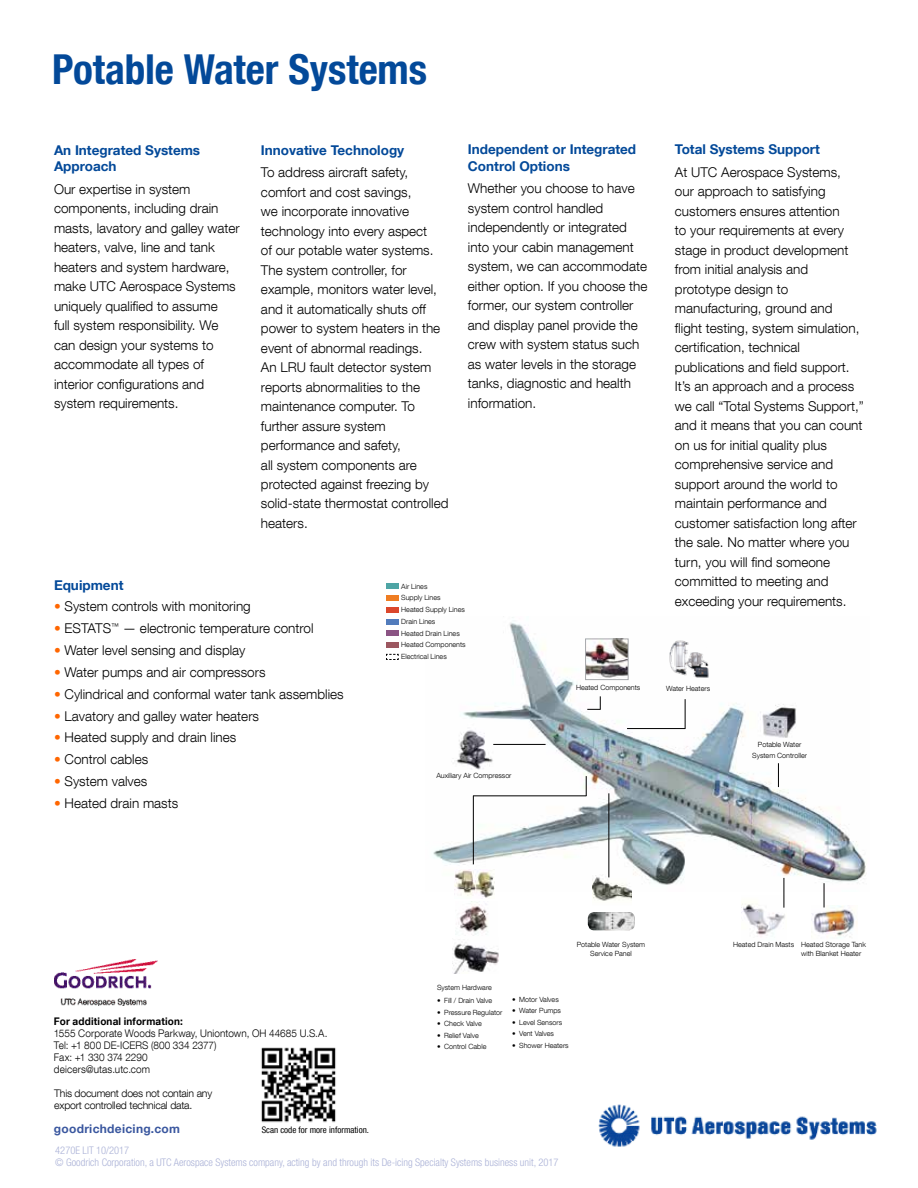
<style>
.page{position:relative;width:918px;height:1188px;background:#fff}
.page>*{position:absolute;margin:0;border:0;box-sizing:border-box;transform-origin:0 0}
.t1{font:700 condensed 41.25px "Helvetica Neue LT Com";letter-spacing:-.005em;color:#034999}
.t2{font:300 13.5px/19.5px "Helvetica Neue LT Com";color:#000}
.t3{font:700 13.5px/16.5px "Helvetica Neue LT Com";color:#034999}
.t4{font:700 12px "Helvetica Neue LT Com";letter-spacing:.025em;color:#3a579f}
.t5{font:300 condensed 10.5px/12px "Helvetica Neue LT Com";color:#abb2d7}
.t6{font:300 10.5px/12px "Helvetica Neue LT Com";letter-spacing:-.005em;color:#000;scale:.95 1}
.t7{font:300 10.5px/12px "Helvetica Neue LT Com";letter-spacing:-.005em;color:#000}
.t8{font:700 10.5px "Helvetica Neue LT Com";letter-spacing:.015em;color:#000;scale:.95 1}
.t9{font:condensed 9px "Helvetica Neue LT Com";color:#000}
.t10{font:300 7.2px/11.7px "Helvetica Neue LT Com";color:#000}
.s1{color:#f60}
</style>
<div class="page">
<img style="left:261px;top:1047px;width:75px;height:76px">
<img style="left:598px;top:1104px;width:279px;height:43px">
<img style="left:55px;top:959px;width:102px;height:47px">
<img style="left:433px;top:617px;width:433px;height:275px">
<div style="left:386px;top:584px;width:12px;height:5px;background:#4ea5a5"></div>
<div style="left:386px;top:596px;width:12px;height:5px;background:#ef7d22"></div>
<div style="left:386px;top:607px;width:12px;height:5px;background:#db472c"></div>
<div style="left:386px;top:619px;width:12px;height:5px;background:#527cbc"></div>
<div style="left:386px;top:631px;width:12px;height:5px;background:#8b5484"></div>
<div style="left:386px;top:642px;width:12px;height:5px;background:#9c5760"></div>
<svg style="left:386px;top:654px;width:13px;height:6px"></svg>
<img style="left:669px;top:635px;width:42px;height:46px">
<img style="left:453px;top:943px;width:46px;height:31px">
<img style="left:452px;top:723px;width:46px;height:46px">
<img style="left:454px;top:870px;width:40px;height:28px">
<img style="left:587px;top:641px;width:39px;height:37px">
<div style="left:585px;top:639px;width:43px;height:41px;border:1px solid #a7a9ac"></div>
<img style="left:811px;top:905px;width:46px;height:33px">
<img style="left:741px;top:895px;width:44px;height:40px">
<img style="left:592px;top:875px;width:39px;height:26px">
<img style="left:588px;top:912px;width:47px;height:18px">
<img style="left:458px;top:901px;width:30px;height:35px">
<img style="left:749px;top:695px;width:47px;height:45px">
<svg style="left:778px;top:763px;width:1px;height:24px"></svg>
<svg style="left:824px;top:883px;width:1px;height:24px"></svg>
<hr style="left:784px;top:878px;width:1px;height:30px;background:#000">
<hr style="left:609px;top:793px;width:1px;height:84px;background:#000">
<hr style="left:493px;top:744px;width:53px;height:1px;background:#000">
<svg style="left:587px;top:696px;width:14px;height:14px"></svg>
<hr style="left:627px;top:728px;width:58px;height:1px;background:#000">
<hr style="left:685px;top:699px;width:1px;height:30px;background:#000">
<hr style="left:473px;top:796px;width:113px;height:1px;background:#000">
<svg style="left:586px;top:776px;width:1px;height:20px"></svg>
<hr style="left:473px;top:796px;width:1px;height:68px;background:#000">
<h1 class="t1" style="left:52px;top:45px;width:376px">Potable Water Systems</h1>
<p class="t3" style="left:54px;top:141px;width:148px">An Integrated Systems<br>Approach</p>
<p class="t2" style="left:54px;top:179px;width:187px">Our expertise in system components, including drain masts, lavatory and galley water heaters, valve, line and tank heaters and system hardware, make UTC Aerospace Systems uniquely qualified to assume<br>full system responsibility. We can design your systems to accommodate all types of interior configurations and system requirements.</p>
<p class="t3" style="left:261px;top:141px;width:145px">Innovative Technology</p>
<p class="t2" style="left:261px;top:162px;width:189px">To address aircraft safety, comfort and cost savings,<br>we incorporate innovative technology into every aspect<br>of our potable water systems.<br>The system controller, for example, monitors water level, and it automatically shuts off power to system heaters in the event of abnormal readings.<br>An LRU fault detector system reports abnormalities to the maintenance computer. To further assure system performance and safety,<br>all system components are protected against freezing by solid-state thermostat controlled heaters.</p>
<p class="t3" style="left:468px;top:141px;width:170px">Independent or Integrated<br>Control Options</p>
<p class="t2" style="left:468px;top:179px;width:181px">Whether you choose to have system control handled independently or integrated into your cabin management system, we can accommodate either option. If you choose the former, our system controller and display panel provide the crew with system status such as water levels in the storage tanks, diagnostic and health information.</p>
<p class="t3" style="left:54px;top:576px;width:71px">Equipment</p>
<p class="t2" style="left:54px;top:597px;width:198px"><span class="s1">•</span> System controls with monitoring</p>
<p class="t2" style="left:54px;top:618px;width:261px"><span class="s1">•</span> ESTATS<sup>™</sup> — electronic temperature control</p>
<p class="t2" style="left:54px;top:640px;width:193px"><span class="s1">•</span> Water level sensing and display</p>
<p class="t2" style="left:54px;top:662px;width:213px"><span class="s1">•</span> Water pumps and air compressors</p>
<p class="t2" style="left:54px;top:684px;width:291px"><span class="s1">•</span> Cylindrical and conformal water tank assemblies</p>
<p class="t2" style="left:54px;top:706px;width:207px"><span class="s1">•</span> Lavatory and galley water heaters</p>
<p class="t2" style="left:54px;top:727px;width:184px"><span class="s1">•</span> Heated supply and drain lines</p>
<p class="t2" style="left:54px;top:749px;width:96px"><span class="s1">•</span> Control cables</p>
<p class="t2" style="left:54px;top:771px;width:95px"><span class="s1">•</span> System valves</p>
<p class="t2" style="left:54px;top:793px;width:126px"><span class="s1">•</span> Heated drain masts</p>
<p class="t10" style="left:401px;top:580px;width:66px">Air Lines<br>Supply Lines<br>Heated Supply Lines<br>Drain Lines<br>Heated Drain Lines<br>Heated Components<br>Electrical Lines</p>
<p class="t10" style="left:436px;top:770px;width:77px">Auxiliary Air Compressor</p>
<p class="t10" style="left:576px;top:681px;width:66px">Heated Components</p>
<p class="t3" style="left:675px;top:141px;width:147px">Total Systems Support</p>
<p class="t2" style="left:675px;top:162px;width:190px">At UTC Aerospace Systems,<br>our approach to satisfying customers ensures attention<br>to your requirements at every stage in product development from initial analysis and prototype design to manufacturing, ground and<br>flight testing, system simulation, certification, technical publications and field support.<br>It’s an approach and a process we call “Total Systems Support,” and it means that you can count on us for initial quality plus comprehensive service and support around the world to maintain performance and customer satisfaction long after the sale. No matter where you turn, you will find someone committed to meeting and exceeding your requirements.</p>
<p class="t10" style="left:666px;top:682px;width:45px">Water Heaters</p>
<p class="t10" style="left:752px;top:740px;width:56px;line-height:10.4px;text-align:center">Potable Water<br>System Controller</p>
<p class="t10" style="left:801px;top:940px;width:66px;line-height:8.6px">Heated Storage Tank with Blanket Heater</p>
<p class="t10" style="left:577px;top:938px;width:70px">Potable Water System</p>
<p class="t10" style="left:733px;top:939px;width:63px">Heated Drain Masts</p>
<p class="t10" style="left:590px;top:947px;width:43px">Service Panel</p>
<p class="t8" style="left:54px;top:1014px;width:137px">For additional information:</p>
<p class="t6" style="left:54px;top:1027px;width:289px">1555 Corporate Woods Parkway, Uniontown, OH 44685 U.S.A.<br>Tel: +1 800 DE-ICERS (800 334 2377)<br>Fax: +1 330 374 2290<br>deicers@utas.utc.com</p>
<p class="t7" style="left:54px;top:1087px;width:159px">This document does not contain any export controlled technical data.</p>
<p class="t10" style="left:437px;top:982px;width:56px">System Hardware</p>
<p class="t10" style="left:437px;top:995px;width:57px">• Fill / Drain Valve</p>
<p class="t10" style="left:437px;top:1006px;width:67px">• Pressure Regulator</p>
<p class="t10" style="left:437px;top:1018px;width:46px">• Check Valve</p>
<p class="t10" style="left:437px;top:1029px;width:43px">• Relief Valve</p>
<p class="t10" style="left:437px;top:1041px;width:51px">• Control Cable</p>
<p class="t10" style="left:512px;top:993px;width:48px">• Motor Valves</p>
<p class="t10" style="left:512px;top:1005px;width:50px">• Water Pumps</p>
<p class="t10" style="left:512px;top:1016px;width:52px">• Level Sensors</p>
<p class="t10" style="left:512px;top:1028px;width:43px">• Vent Valves</p>
<p class="t10" style="left:512px;top:1039px;width:58px">• Shower Heaters</p>
<p class="t4" style="left:54px;top:1121px;width:128px">goodrichdeicing.com</p>
<p class="t9" style="left:262px;top:1125px;width:109px">Scan code for more information.</p>
<p class="t5" style="left:55px;top:1144px;width:505px">4270E LIT 10/2017<br>© Goodrich Corporation, a UTC Aerospace Systems company, acting by and through its De-icing Specialty Systems business unit, 2017</p>
</div>
